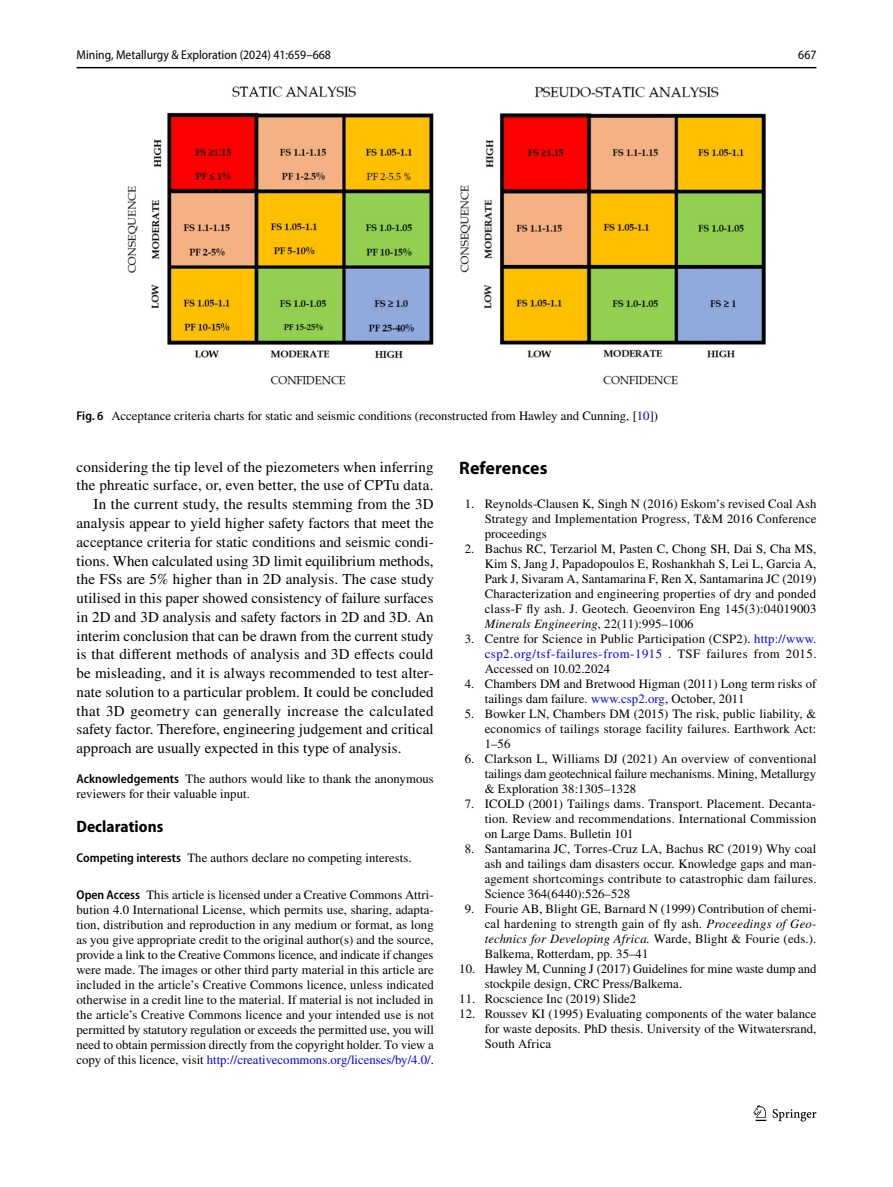
<style>
.page{position:relative;width:893px;height:1187px;background:#fff}
.page>*{position:absolute;margin:0;border:0;box-sizing:border-box;transform-origin:0 0}
.t1{font:700 18px "Myriad Pro";letter-spacing:.005em;color:#000}
.t2{font:700 semi-condensed 16.5px "Myriad Pro";letter-spacing:.005em;color:#000}
.t3{font:15px "STIX";letter-spacing:.005em;color:#000}
.t4{font:15px "STIX";letter-spacing:.025em;color:#000}
.t5{font:12.75px/15px "STIX";letter-spacing:.005em;color:#000;text-align:justify}
.t6{font:semi-condensed 12.75px "Myriad Pro";color:#000}
.s1{font-family:"Myriad Pro";font-weight:600;font-stretch:semi-condensed}
.s2{color:#00f}
.s3{font-style:italic}
</style>
<div class="page">
<hr style="left:77px;top:67px;width:739px;height:1px;background:#000">
<svg style="left:753px;top:1105px;width:13px;height:15px"></svg>
<svg style="left:773px;top:1109px;width:43px;height:12px"></svg>
<img style="left:128px;top:87px;width:637px;height:297px">
<p class="t6" style="left:77px;top:48px;width:256px">Mining, Metallurgy &amp; Exploration (2024) 41:659–668</p>
<p class="t6" style="left:798px;top:48px;width:20px">667</p>
<p class="t5" style="left:77px;top:409px;width:583px"><span class="s1">Fig. 6</span> Acceptance criteria charts for static and seismic conditions (reconstructed from Hawley and Cunning, [<span class="s2">10</span>])</p>
<p class="t3" style="left:77px;top:456px;width:359px">considering the tip level of the piezometers when inferring</p>
<p class="t3" style="left:77px;top:475px;width:358px">the phreatic surface, or, even better, the use of CPTu data.</p>
<p class="t3" style="left:94px;top:494px;width:342px">In the current study, the results stemming from the 3D</p>
<p class="t3" style="left:77px;top:512px;width:359px">analysis appear to yield higher safety factors that meet the</p>
<p class="t3" style="left:77px;top:531px;width:359px">acceptance criteria for static conditions and seismic condi-</p>
<p class="t3" style="left:77px;top:550px;width:359px">tions. When calculated using 3D limit equilibrium methods,</p>
<p class="t3" style="left:77px;top:569px;width:359px">the FSs are 5% higher than in 2D analysis. The case study</p>
<p class="t3" style="left:77px;top:587px;width:358px">utilised in this paper showed consistency of failure surfaces</p>
<p class="t3" style="left:77px;top:606px;width:359px">in 2D and 3D analysis and safety factors in 2D and 3D. An</p>
<p class="t3" style="left:77px;top:625px;width:359px">interim conclusion that can be drawn from the current study</p>
<p class="t3" style="left:77px;top:644px;width:358px">is that different methods of analysis and 3D effects could</p>
<p class="t3" style="left:77px;top:662px;width:359px">be misleading, and it is always recommended to test alter-</p>
<p class="t3" style="left:77px;top:681px;width:359px">nate solution to a particular problem. It could be concluded</p>
<p class="t4" style="left:77px;top:700px;width:359px">that 3D geometry can generally increase the calculated</p>
<p class="t3" style="left:77px;top:719px;width:359px">safety factor. Therefore, engineering judgement and critical</p>
<p class="t3" style="left:77px;top:737px;width:326px">approach are usually expected in this type of analysis.</p>
<p class="t5" style="left:77px;top:772px;width:359px"><span class="s1">Acknowledgements</span> The authors would like to thank the anonymous reviewers for their valuable input.</p>
<p class="t2" style="left:77px;top:817px;width:88px">Declarations</p>
<p class="t5" style="left:77px;top:851px;width:336px"><span class="s1">Competing interests</span> The authors declare no competing interests.</p>
<p class="t5" style="left:77px;top:888px;width:359px"><span class="s1">Open Access</span> This article is licensed under a Creative Commons Attri&shy;bution 4.0 International License, which permits use, sharing, adapta&shy;tion, distribution and reproduction in any medium or format, as long as you give appropriate credit to the original author(s) and the source, provide a link to the Creative Commons licence, and indicate if changes were made. The images or other third party material in this article are included in the article’s Creative Commons licence, unless indicated otherwise in a credit line to the material. If material is not included in the article’s Creative Commons licence and your intended use is not permitted by statutory regulation or exceeds the permitted use, you will need to obtain permission directly from the copyright holder. To view a copy of this licence, visit <span class="s2">http://creativecommons.org/licenses/by/4.0/</span>.</p>
<h1 class="t1" style="left:459px;top:456px;width:90px">References</h1>
<p class="t5" style="left:485px;top:496px;width:333px;text-indent:-20px">1. Reynolds-Clausen K, Singh N (2016) Eskom’s revised Coal Ash Strategy and Implementation Progress, T&amp;M 2016 Conference proceedings</p>
<p class="t5" style="left:485px;top:541px;width:333px;text-indent:-20px">2. Bachus RC, Terzariol M, Pasten C, Chong SH, Dai S, Cha MS, Kim S, Jang J, Papadopoulos E, Roshankhah S, Lei L, Garcia A, Park J, Sivaram A, Santamarina F, Ren X, Santamarina JC (2019)<br>Characterization and engineering properties of dry and ponded class-F fly ash. J. Geotech. Geoenviron Eng 145(3):04019003<br><span class="s3">Minerals Engineering</span>, 22(11):995–1006</p>
<p class="t5" style="left:485px;top:631px;width:333px;text-indent:-20px">3. Centre for Science in Public Participation (CSP2). <span class="s2">http://www. csp2.org/tsf-failures-from-1915</span> . TSF failures from 2015.<br>Accessed on 10.02.2024</p>
<p class="t5" style="left:485px;top:676px;width:333px;text-indent:-20px">4. Chambers DM and Bretwood Higman (2011) Long term risks of tailings dam failure. <span class="s2">www.csp2.org</span>, October, 2011</p>
<p class="t5" style="left:485px;top:706px;width:333px;text-indent:-20px">5. Bowker LN, Chambers DM (2015) The risk, public liability, &amp; economics of tailings storage facility failures. Earthwork Act:<br>1–56</p>
<p class="t5" style="left:485px;top:751px;width:333px;text-indent:-20px">6. Clarkson L, Williams DJ (2021) An overview of conventional tailings dam geotechnical failure mechanisms. Mining, Metallurgy &amp; Exploration 38:1305–1328</p>
<p class="t5" style="left:485px;top:796px;width:333px;text-indent:-20px">7. ICOLD (2001) Tailings dams. Transport. Placement. Decanta&shy;tion. Review and recommendations. International Commission on Large Dams. Bulletin 101</p>
<p class="t5" style="left:485px;top:841px;width:333px;text-indent:-20px">8. Santamarina JC, Torres-Cruz LA, Bachus RC (2019) Why coal ash and tailings dam disasters occur. Knowledge gaps and man&shy;agement shortcomings contribute to catastrophic dam failures.<br>Science 364(6440):526–528</p>
<p class="t5" style="left:485px;top:901px;width:333px;text-indent:-20px">9. Fourie AB, Blight GE, Barnard N (1999) Contribution of chemi&shy;cal hardening to strength gain of fly ash. <span class="s3">Proceedings of Geo&shy;technics for Developing Africa.</span> Warde, Blight &amp; Fourie (eds.).<br>Balkema, Rotterdam, pp. 35–41</p>
<p class="t5" style="left:485px;top:961px;width:333px;text-indent:-26px">10. Hawley M, Cunning J (2017) Guidelines for mine waste dump and stockpile design, CRC Press/Balkema.</p>
<p class="t5" style="left:459px;top:991px;width:178px">11. Rocscience Inc (2019) Slide2</p>
<p class="t5" style="left:485px;top:1006px;width:333px;text-indent:-26px">12. Roussev KI (1995) Evaluating components of the water balance for waste deposits. PhD thesis. University of the Witwatersrand, South Africa</p>
</div>
